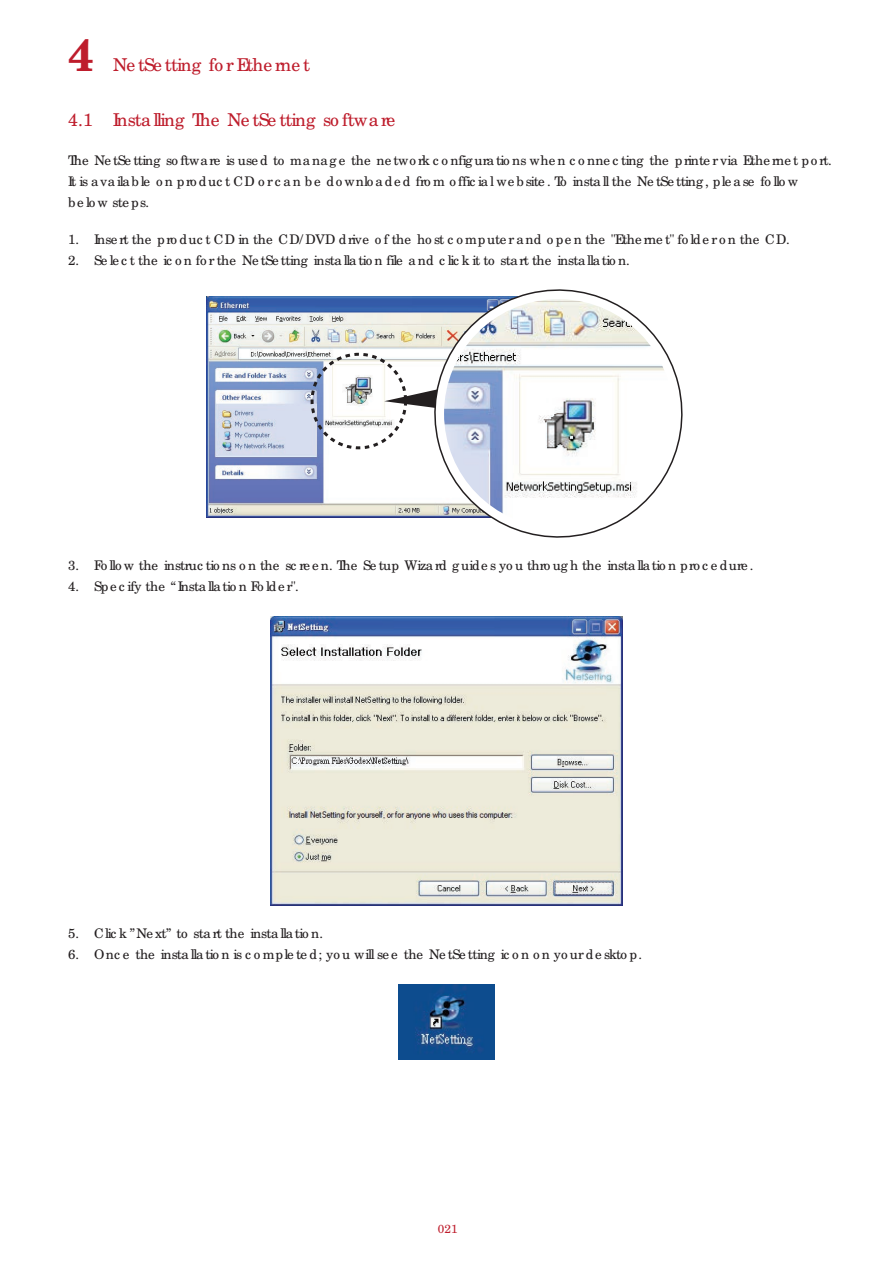
<style>
.page{position:relative;width:893px;height:1263px;background:#fff}
.page>*{position:absolute;margin:0;border:0;box-sizing:border-box;transform-origin:0 0}
.t1{font:700 45px "New Century Schlbk";color:#be1d2c}
.t2{font:17.7px "New Century Schlbk";letter-spacing:-.045em;color:#be1d2c}
.t3{font:13.2px/21px "New Century Schlbk";letter-spacing:-.015em;color:#231f20}
.t4{font:13.2px "New Century Schlbk";letter-spacing:-.045em;color:#231f20}
.t5{font:13.2px "New Century Schlbk";letter-spacing:.01em;color:#231f20}
.t6{font:13.2px "New Century Schlbk";letter-spacing:-.065em;color:#231f20}
.t7{font:13.2px "New Century Schlbk";letter-spacing:-.07em;color:#231f20}
.t8{font:11.85px "New Century Schlbk";color:#be1d2c}
</style>
<div class="page">
<img style="left:206px;top:297px;width:216px;height:221px">
<svg style="left:384px;top:388px;width:38px;height:20px"></svg>
<svg style="left:422px;top:289px;width:261px;height:249px"></svg>
<img style="left:444px;top:299px;width:229px;height:229px;border-radius:113px">
<div style="left:311px;top:353px;width:96px;height:96px;border:3px dashed #231f20;border-radius:50%"></div>
<img style="left:271px;top:616px;width:351px;height:289px">
<img style="left:398px;top:984px;width:97px;height:75px">
<h1 class="t1" style="left:68px;top:38px;width:27px">4</h1>
<h2 class="t2" style="left:113px;top:58px;width:198px">Ne tSe tting fo r Ethe rne t</h2>
<h2 class="t2" style="left:68px;top:113px;width:329px">4.1 Insta lling The Ne tSe tting so ftwa re</h2>
<p class="t3" style="left:68px;top:151px;width:765px">The Ne tSe tting so ftwa re is use d to ma na g e the ne two rk c o nfig ura tio ns whe n c o nne c ting the printe r via Ethe rne t po rt.<br>It is available on produc t CD or c an be downloaded from offic ial website. To install the NetSetting, please follow below steps.</p>
<p class="t5" style="left:68px;top:234px;width:723px">1. Inse rt the pro duc t CD in the CD/ DVD drive o f the ho st c o mpute r a nd o pe n the "Ethe rne t" fo lde r o n the CD.</p>
<p class="t6" style="left:68px;top:255px;width:563px">2. Se le c t the ic o n fo r the Ne tSe tting insta lla tio n file a nd c lic k it to sta rt the insta lla tio n.</p>
<p class="t4" style="left:68px;top:560px;width:687px">3. Fo llo w the instruc tio ns o n the sc re e n. The Se tup Wiza rd g uide s yo u thro ug h the insta lla tio n pro c e dure .</p>
<p class="t7" style="left:68px;top:581px;width:232px">4. Spe c ify the “Insta lla tio n Fo lde r".</p>
<p class="t4" style="left:68px;top:928px;width:256px">5. Clic k ”Ne xt” to sta rt the insta lla tio n.</p>
<p class="t4" style="left:68px;top:949px;width:576px">6. Onc e the insta lla tio n is c o mple te d; yo u will se e the Ne tSe tting ic o n o n yo ur de skto p.</p>
<p class="t8" style="left:438px;top:1224px;width:21px">021</p>
</div>
